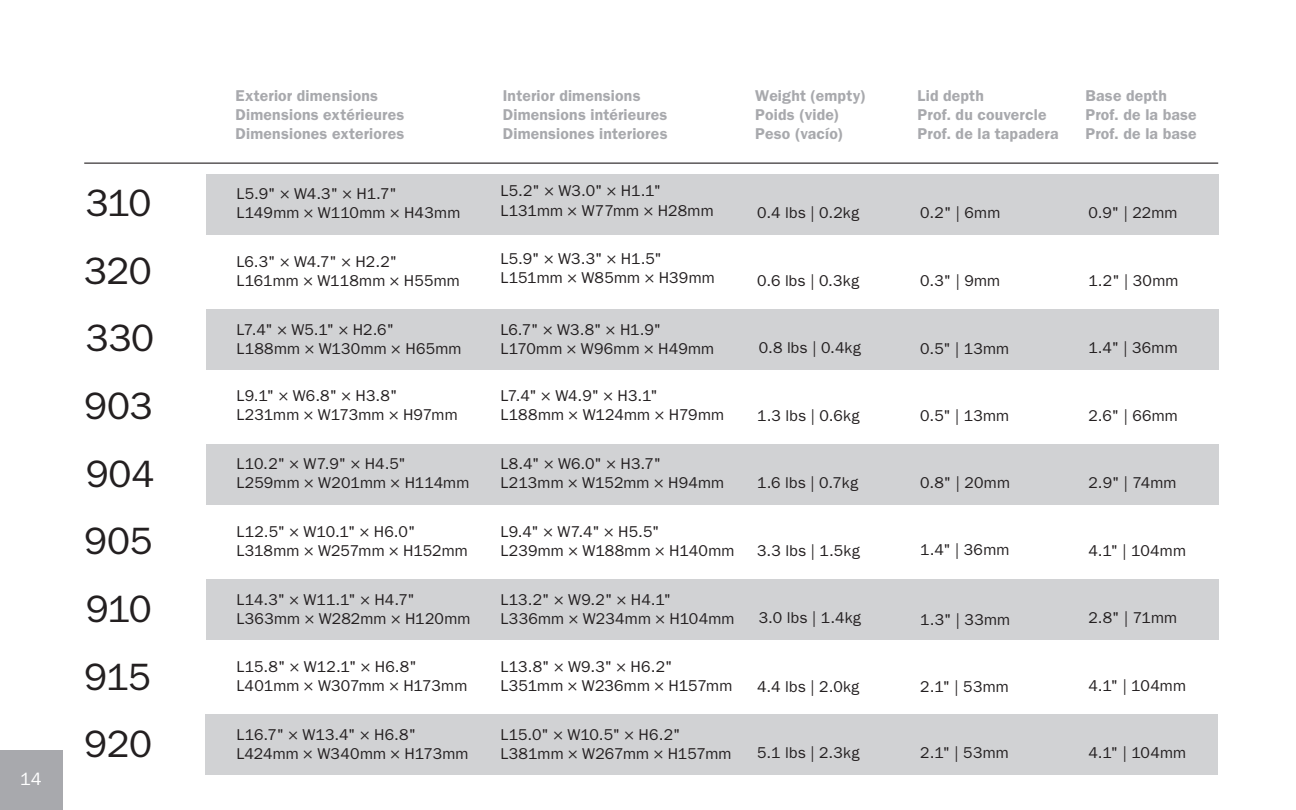
<style>
.page{position:relative;width:1296px;height:810px;background:#fff}
.page>*{position:absolute;margin:0;border:0;box-sizing:border-box;transform-origin:0 0}
.t1{font:38.25px/67.7px "ITC Franklin Gothic Std";letter-spacing:-.015em;color:#231f20}
.t2{font:18px "ITC Franklin Gothic Std";color:#fff}
.t3{font:15.75px/19.1px "ITC Franklin Gothic Std";letter-spacing:.015em;color:#231f20}
.t4{font:600 15.75px/19.1px "ITC Franklin Gothic Std";letter-spacing:.015em;color:#a8a9ad}
</style>
<div class="page">
<div style="left:206px;top:714px;width:1012px;height:61px;background:#d1d2d4"></div>
<div style="left:206px;top:579px;width:1012px;height:61px;background:#d1d2d4"></div>
<div style="left:207px;top:174px;width:1012px;height:61px;background:#d1d2d4"></div>
<div style="left:206px;top:309px;width:1013px;height:61px;background:#d1d2d4"></div>
<div style="left:206px;top:444px;width:1012px;height:61px;background:#d1d2d4"></div>
<div style="left:0;top:750px;width:62px;height:60px;background:#a8a9ad"></div>
<hr style="left:84px;top:163px;width:1134px;height:1px;background:#231f20">
<p class="t2" style="left:20px;top:769px;width:23px">14</p>
<h1 class="t1" style="left:86px;top:169px;width:67px">310</h1>
<h1 class="t1" style="left:84px;top:237px;width:69px">320</h1>
<h1 class="t1" style="left:86px;top:305px;width:70px">330</h1>
<h1 class="t1" style="left:84px;top:372px;width:70px">903</h1>
<h1 class="t1" style="left:86px;top:440px;width:70px">904</h1>
<h1 class="t1" style="left:84px;top:508px;width:70px">905</h1>
<h1 class="t1" style="left:86px;top:575px;width:68px">910</h1>
<h1 class="t1" style="left:84px;top:643px;width:69px">915<br>920</h1>
<p class="t4" style="left:236px;top:86px;width:170px">Exterior dimensions<br>Dimensions extérieures<br>Dimensiones exteriores</p>
<p class="t4" style="left:503px;top:86px;width:166px">Interior dimensions<br>Dimensions intérieures<br>Dimensiones interiores</p>
<p class="t4" style="left:755px;top:86px;width:112px">Weight (empty)<br>Poids (vide)<br>Peso (vacío)</p>
<p class="t4" style="left:918px;top:86px;width:142px">Lid depth<br>Prof. du couvercle<br>Prof. de la tapadera</p>
<p class="t4" style="left:1086px;top:86px;width:113px">Base depth<br>Prof. de la base<br>Prof. de la base</p>
<p class="t3" style="left:237px;top:185px;width:225px">L5.9" × W4.3" × H1.7"<br>L149mm × W110mm × H43mm</p>
<p class="t3" style="left:500px;top:182px;width:215px">L5.2" × W3.0" × H1.1"<br>L131mm × W77mm × H28mm</p>
<p class="t3" style="left:757px;top:204px;width:104px">0.4 lbs | 0.2kg</p>
<p class="t3" style="left:920px;top:203px;width:82px">0.2" | 6mm</p>
<p class="t3" style="left:1088px;top:203px;width:91px">0.9" | 22mm</p>
<p class="t3" style="left:237px;top:252px;width:225px">L6.3" × W4.7" × H2.2"<br>L161mm × W118mm × H55mm</p>
<p class="t3" style="left:500px;top:249px;width:216px">L5.9" × W3.3" × H1.5"<br>L151mm × W85mm × H39mm</p>
<p class="t3" style="left:757px;top:271px;width:104px">0.6 lbs | 0.3kg</p>
<p class="t3" style="left:920px;top:271px;width:81px">0.3" | 9mm</p>
<p class="t3" style="left:1088px;top:271px;width:92px">1.2" | 30mm</p>
<p class="t3" style="left:237px;top:320px;width:226px">L7.4" × W5.1" × H2.6"<br>L188mm × W130mm × H65mm</p>
<p class="t3" style="left:501px;top:320px;width:215px">L6.7" × W3.8" × H1.9"<br>L170mm × W96mm × H49mm</p>
<p class="t3" style="left:759px;top:338px;width:104px">0.8 lbs | 0.4kg</p>
<p class="t3" style="left:920px;top:339px;width:90px">0.5" | 13mm</p>
<p class="t3" style="left:1088px;top:338px;width:91px">1.4" | 36mm</p>
<p class="t3" style="left:237px;top:386px;width:223px">L9.1" × W6.8" × H3.8"<br>L231mm × W173mm × H97mm</p>
<p class="t3" style="left:501px;top:386px;width:225px">L7.4" × W4.9" × H3.1"<br>L188mm × W124mm × H79mm</p>
<p class="t3" style="left:757px;top:406px;width:104px">1.3 lbs | 0.6kg</p>
<p class="t3" style="left:920px;top:406px;width:90px">0.5" | 13mm</p>
<p class="t3" style="left:1088px;top:406px;width:91px">2.6" | 66mm</p>
<p class="t3" style="left:237px;top:454px;width:234px">L10.2" × W7.9" × H4.5"<br>L259mm × W201mm × H114mm</p>
<p class="t3" style="left:501px;top:454px;width:225px">L8.4" × W6.0" × H3.7"<br>L213mm × W152mm × H94mm</p>
<p class="t3" style="left:757px;top:473px;width:103px">1.6 lbs | 0.7kg</p>
<p class="t3" style="left:920px;top:473px;width:91px">0.8" | 20mm</p>
<p class="t3" style="left:1088px;top:473px;width:89px">2.9" | 74mm</p>
<p class="t3" style="left:237px;top:522px;width:233px">L12.5" × W10.1" × H6.0"<br>L318mm × W257mm × H152mm</p>
<p class="t3" style="left:500px;top:522px;width:235px">L9.4" × W7.4" × H5.5"<br>L239mm × W188mm × H140mm</p>
<p class="t3" style="left:757px;top:542px;width:104px">3.3 lbs | 1.5kg</p>
<p class="t3" style="left:920px;top:540px;width:91px">1.4" | 36mm</p>
<p class="t3" style="left:1088px;top:541px;width:99px">4.1" | 104mm</p>
<p class="t3" style="left:237px;top:591px;width:235px">L14.3" × W11.1" × H4.7"<br>L363mm × W282mm × H120mm</p>
<p class="t3" style="left:501px;top:591px;width:235px">L13.2" × W9.2" × H4.1"<br>L336mm × W234mm × H104mm</p>
<p class="t3" style="left:759px;top:609px;width:104px">3.0 lbs | 1.4kg</p>
<p class="t3" style="left:920px;top:610px;width:91px">1.3" | 33mm</p>
<p class="t3" style="left:1088px;top:609px;width:90px">2.8" | 71mm</p>
<p class="t3" style="left:237px;top:657px;width:232px">L15.8" × W12.1" × H6.8"<br>L401mm × W307mm × H173mm</p>
<p class="t3" style="left:501px;top:657px;width:233px">L13.8" × W9.3" × H6.2"<br>L351mm × W236mm × H157mm</p>
<p class="t3" style="left:757px;top:677px;width:104px">4.4 lbs | 2.0kg</p>
<p class="t3" style="left:920px;top:677px;width:90px">2.1" | 53mm</p>
<p class="t3" style="left:1088px;top:677px;width:99px">4.1" | 104mm</p>
<p class="t3" style="left:237px;top:725px;width:233px">L16.7" × W13.4" × H6.8"<br>L424mm × W340mm × H173mm</p>
<p class="t3" style="left:501px;top:725px;width:232px">L15.0" × W10.5" × H6.2"<br>L381mm × W267mm × H157mm</p>
<p class="t3" style="left:757px;top:744px;width:104px">5.1 lbs | 2.3kg</p>
<p class="t3" style="left:920px;top:744px;width:90px">2.1" | 53mm</p>
<p class="t3" style="left:1088px;top:744px;width:99px">4.1" | 104mm</p>
</div>
